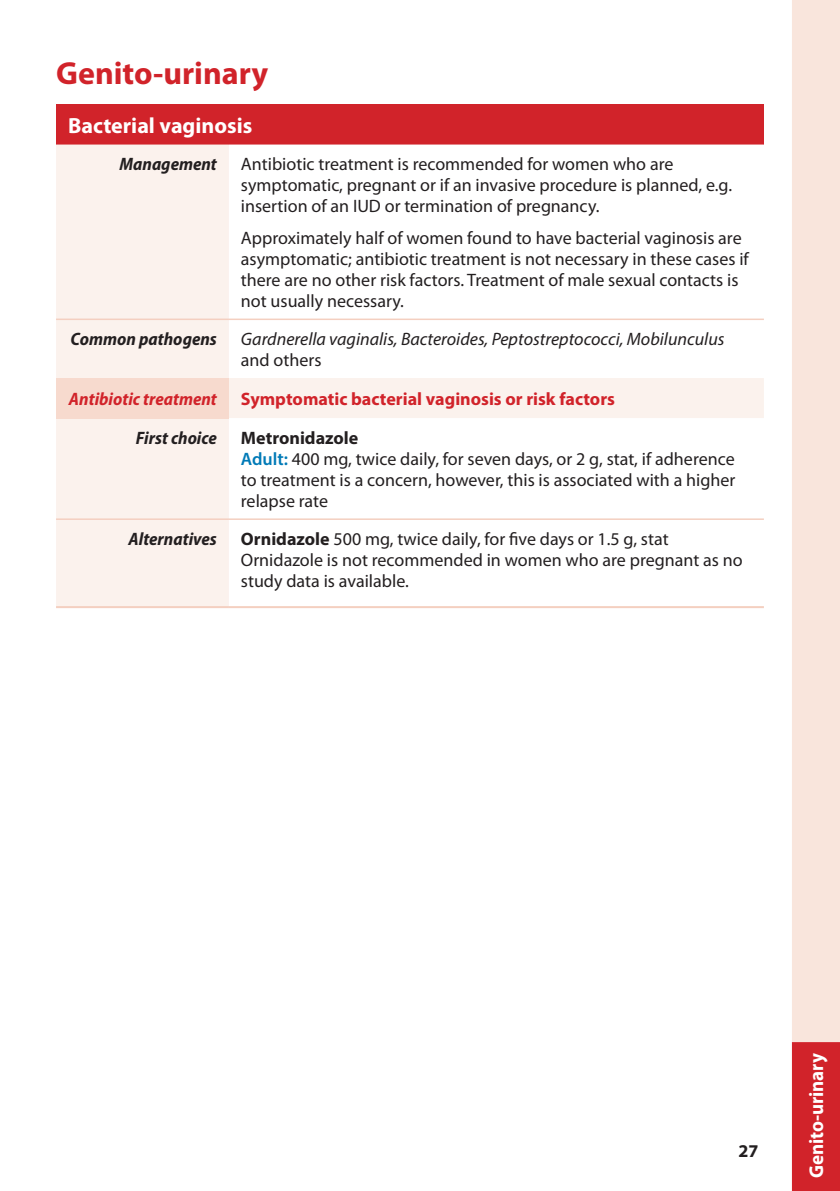
<style>
.page{position:relative;width:840px;height:1191px;background:#fff}
.page>*{position:absolute;margin:0;border:0;box-sizing:border-box;transform-origin:0 0}
.Section_Heading{font:700 32px "Myriad Pro";color:#d1232a}
.Condition{font:700 22px "Myriad Pro";color:#fff}
.t1{font:700 20px "Myriad Pro";letter-spacing:-.005em;color:#fff;scale:.95 1}
.Body{font:18px/21.2px "Myriad Pro";color:#231f20}
.Body-2{font:italic 18px/21.2px "Myriad Pro";color:#231f20}
.Row_Heading{font:italic 700 semi-condensed 18px "Myriad Pro";color:#231f20}
.Row_Heading-2{font:700 18px "Myriad Pro";color:#d1232a}
.Row_Heading-3{font:italic 700 semi-condensed 18px "Myriad Pro";color:#d1232a}
.Body-3{font:700 18px "Myriad Pro";color:#231f20}
.s1{font-style:normal}
.s2{font-weight:600;color:#007ab7}
.s3{font-weight:700}
</style>
<div class="page">
<div style="left:56px;top:104px;width:707px;height:40px;background:#d1232a"></div>
<div style="left:56px;top:144px;width:173px;height:462px;background:#fbf2ed"></div>
<svg style="left:229px;top:144px;width:534px;height:274px"></svg>
<div style="left:56px;top:378px;width:173px;height:40px;background:#f7dace"></div>
<hr style="left:56px;top:318px;width:173px;height:2px;background:#f4cfc0">
<hr style="left:229px;top:318px;width:534px;height:2px;background:#f4cfc0">
<hr style="left:56px;top:518px;width:173px;height:2px;background:#f4cfc0">
<hr style="left:229px;top:518px;width:534px;height:2px;background:#f4cfc0">
<hr style="left:56px;top:606px;width:173px;height:2px;background:#f4cfc0">
<hr style="left:229px;top:606px;width:534px;height:2px;background:#f4cfc0">
<div style="left:792px;top:0;width:47px;height:1042px;background:#f9e5dc"></div>
<div style="left:791px;top:1042px;width:48px;height:149px;background:#d1232a"></div>
<p class="Section_Heading" style="left:56px;top:52px;width:213px">Genito-urinary</p>
<p class="Condition" style="left:68px;top:111px;width:186px">Bacterial vaginosis</p>
<p class="Row_Heading" style="left:119px;top:154px;width:99px">Management</p>
<p class="Body" style="left:241px;top:153px;width:492px">Antibiotic treatment is recommended for women who are symptomatic, pregnant or if an invasive procedure is planned, e.g. insertion of an IUD or termination of pregnancy.</p>
<p class="Body" style="left:241px;top:227px;width:509px">Approximately half of women found to have bacterial vaginosis are asymptomatic; antibiotic treatment is not necessary in these cases if there are no other risk factors. Treatment of male sexual contacts is not usually necessary.</p>
<p class="Row_Heading" style="left:70px;top:329px;width:148px">Common pathogens</p>
<p class="Body-2" style="left:241px;top:328px;width:485px">Gardnerella vaginalis, Bacteroides, Peptostreptococci, Mobilunculus <span class="s1">and others</span></p>
<p class="Row_Heading-3" style="left:69px;top:389px;width:149px">Antibiotic treatment</p>
<p class="Row_Heading-2" style="left:241px;top:387px;width:375px">Symptomatic bacterial vaginosis or risk factors</p>
<p class="Row_Heading" style="left:136px;top:428px;width:82px">First choice</p>
<p class="Body-3" style="left:241px;top:426px;width:119px">Metronidazole</p>
<p class="Body" style="left:241px;top:448px;width:495px;text-align:justify"><span class="s2">Adult:</span> 400 mg, twice daily, for seven days, or 2 g, stat, if adherence to treatment is a concern, however, this is associated with a higher relapse rate</p>
<p class="Row_Heading" style="left:128px;top:529px;width:90px">Alternatives</p>
<p class="Body" style="left:241px;top:528px;width:503px"><span class="s3">Ornidazole</span> 500 mg, twice daily, for five days or 1.5 g, stat<br>Ornidazole is not recommended in women who are pregnant as no study data is available.</p>
<p class="Body-3" style="left:738px;top:1139px;width:21px">27</p>
<p class="t1" style="left:803px;top:1178px;width:133px;rotate:-90deg">Genito-urinary</p>
</div>
